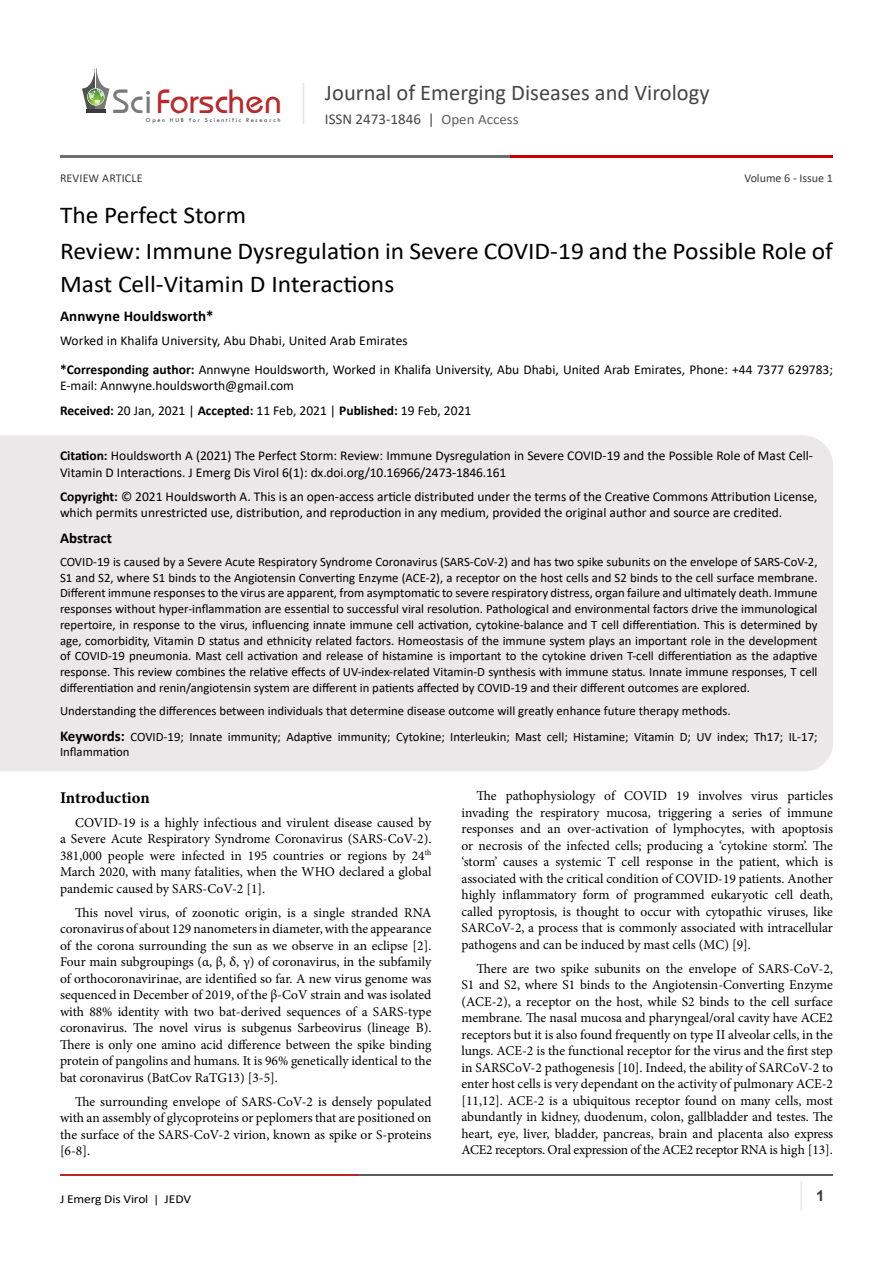
<style>
.page{position:relative;width:893px;height:1263px;background:#fff}
.page>*{position:absolute;margin:0;border:0;box-sizing:border-box;transform-origin:0 0}
.t1{font:35.1px "Opal";color:#b8292c}
.t2{font:24.15px/33px "Calibri";color:#000;scale:1.05 1}
.t3{font:22.5px "Calibri";color:#474646}
.heading_1{font:700 16.5px "Minion Pro";letter-spacing:-.005em;color:#000}
.t4{font:700 15px "Calibri";letter-spacing:.01em;color:#000}
.t5{font:15px "Calibri";color:#474646}
.t6{font:700 15px "Arial";color:#3c3a3b}
.t7{font:13.5px/16.5px "Minion Pro";color:#000;text-align:justify}
.t8{font:13.5px/16.5px "Calibri";color:#000}
.t9{font:12.75px/15.8px "Calibri";color:#000;text-align:justify}
.t10{font:12.15px "Calibri";letter-spacing:-.01em;color:#000;scale:1.11 1}
.t11{font:12px "Calibri";letter-spacing:.005em;color:#3c3a3b}
.t12{font:6.15px "Tw Cen";letter-spacing:.28em;color:#3a3a3a}
.s1{color:#7a7a7b}
.s2{font-size:14.25px;color:#605f5f}
.s3{font-weight:700}
.s4{font-weight:700;font-size:15px}
.s5{font-family:"Arial";font-size:10.8px}
</style>
<div class="page">
<hr style="left:86px;top:109px;width:19px;height:4px;background:#3a3a3a">
<svg style="left:82px;top:68px;width:27px;height:41px"></svg>
<hr style="left:303px;top:83px;width:1px;height:41px;background:#e4e5e9">
<hr style="left:800px;top:1181px;width:2px;height:29px;background:#eae8e8">
<hr style="left:60px;top:1174px;width:300px;height:2px;background:#b9282c">
<hr style="left:359px;top:1174px;width:474px;height:2px;background:#5d5e60">
<hr style="left:60px;top:155px;width:535px;height:2px;background:#6e6d6d">
<hr style="left:511px;top:155px;width:322px;height:2px;background:#ca0000">
<div style="left:0;top:435px;width:833px;height:336px;background:#eae8e8"></div>
<h1 class="t1" style="left:113px;top:80px;width:171px"><span class="s1">Sci</span>Forschen</h1>
<p class="t12" style="left:146px;top:116px;width:136px">Open HUB for Scientific Research</p>
<h3 class="t3" style="left:325px;top:77px;width:386px">Journal of Emerging Diseases and Virology</h3>
<p class="t5" style="left:325px;top:109px;width:195px">ISSN 2473-1846 | <span class="s2">Open Access</span></p>
<p class="t11" style="left:744px;top:170px;width:90px">Volume 6 - Issue 1</p>
<p class="t11" style="left:60px;top:170px;width:84px">REVIEW ARTICLE</p>
<p class="t2" style="left:60px;top:198px;width:179px">The Perfect Storm</p>
<p class="t2" style="left:60px;top:234px;width:738px">Review: Immune Dysregulation in Severe COVID-19 and the Possible Role of<br>Mast Cell-Vitamin D Interactions</p>
<p class="t4" style="left:60px;top:305px;width:155px">Annwyne Houldsworth*</p>
<p class="t8" style="left:60px;top:331px;width:349px">Worked in Khalifa University, Abu Dhabi, United Arab Emirates</p>
<p class="t8" style="left:60px;top:361px;width:774px"><span class="s3">*Corresponding author:</span> Annwyne Houldsworth, Worked in Khalifa University, Abu Dhabi, United Arab Emirates, Phone: +44 7377 629783;<br>E-mail: Annwyne.houldsworth@gmail.com</p>
<p class="t8" style="left:60px;top:402px;width:413px"><span class="s3">Received:</span> 20 Jan, 2021 | <span class="s3">Accepted:</span> 11 Feb, 2021 | <span class="s3">Published:</span> 19 Feb, 2021</p>
<p class="t8" style="left:60px;top:447px;width:754px"><span class="s3">Citation:</span> Houldsworth A (2021) The Perfect Storm: Review: Immune Dysregulation in Severe COVID-19 and the Possible Role of Mast Cell-<br>Vitamin D Interactions. J Emerg Dis Virol 6(1): dx.doi.org/10.16966/2473-1846.161</p>
<p class="t8" style="left:60px;top:488px;width:759px"><span class="s3">Copyright:</span> © 2021 Houldsworth A. This is an open-access article distributed under the terms of the Creative Commons Attribution License, which permits unrestricted use, distribution, and reproduction in any medium, provided the original author and source are credited.</p>
<p class="t4" style="left:60px;top:527px;width:53px">Abstract</p>
<p class="t9" style="left:60px;top:553px;width:759px">COVID-19 is caused by a Severe Acute Respiratory Syndrome Coronavirus (SARS-CoV-2) and has two spike subunits on the envelope of SARS-CoV-2, S1 and S2, where S1 binds to the Angiotensin Converting Enzyme (ACE-2), a receptor on the host cells and S2 binds to the cell surface membrane.<br>Different immune responses to the virus are apparent, from asymptomatic to severe respiratory distress, organ failure and ultimately death. Immune responses without hyper-inflammation are essential to successful viral resolution. Pathological and environmental factors drive the immunological repertoire, in response to the virus, influencing innate immune cell activation, cytokine-balance and T cell differentiation. This is determined by age, comorbidity, Vitamin D status and ethnicity related factors. Homeostasis of the immune system plays an important role in the development of COVID-19 pneumonia. Mast cell activation and release of histamine is important to the cytokine driven T-cell differentiation as the adaptive response. This review combines the relative effects of UV-index-related Vitamin-D synthesis with immune status. Innate immune responses, T cell differentiation and renin/angiotensin system are different in patients affected by COVID-19 and their different outcomes are explored.</p>
<p class="t9" style="left:60px;top:703px;width:672px">Understanding the differences between individuals that determine disease outcome will greatly enhance future therapy methods.</p>
<p class="t9" style="left:60px;top:728px;width:759px"><span class="s4">Keywords:</span> COVID-19; Innate immunity; Adaptive immunity; Cytokine; Interleukin; Mast cell; Histamine; Vitamin D; UV index; Th17; IL-17;<br>Inflammation</p>
<p class="heading_1" style="left:60px;top:786px;width:91px">Introduction</p>
<p class="t7" style="left:60px;top:814px;width:373px;text-indent:15px">COVID-19 is a highly infectious and virulent disease caused by a Severe Acute Respiratory Syndrome Coronavirus (SARS-CoV-2).<br>381,000 people were infected in 195 countries or regions by 24<sup>th </sup>March 2020, with many fatalities, when the WHO declared a global pandemic caused by SARS-CoV-2 [1].</p>
<p class="t7" style="left:60px;top:904px;width:373px;text-indent:15px">This novel virus, of zoonotic origin, is a single stranded RNA coronavirus of about 129 nanometers in diameter, with the appearance of the corona surrounding the sun as we observe in an eclipse [2].<br>Four main subgroupings (α, β, δ, γ) of coronavirus, in the subfamily of orthocoronavirinae, are identified so far. A new virus genome was sequenced in December of 2019, of the β-CoV strain and was isolated with 88% identity with two bat-derived sequences of a SARS-type coronavirus. The novel virus is subgenus Sarbeovirus (lineage B).<br>There is only one amino acid difference between the spike binding protein of pangolins and humans. It is 96% genetically identical to the bat coronavirus (BatCov RaTG13) [3-5].</p>
<p class="t7" style="left:60px;top:1093px;width:373px;text-indent:15px">The surrounding envelope of SARS-CoV-2 is densely populated with an assembly of glycoproteins or peplomers that are positioned on the surface of the SARS-CoV-2 virion, known as spike or S-proteins [6-8].</p>
<p class="t7" style="left:461px;top:788px;width:373px;text-indent:15px">The pathophysiology of COVID 19 involves virus particles invading the respiratory mucosa, triggering a series of immune responses and an over-activation of lymphocytes, with apoptosis or necrosis of the infected cells; producing a ‘cytokine storm’. The ‘storm’ causes a systemic T cell response in the patient, which is associated with the critical condition of COVID-19 patients. Another highly inflammatory form of programmed eukaryotic cell death, called pyroptosis, is thought to occur with cytopathic viruses, like SARCoV-2, a process that is commonly associated with intracellular pathogens and can be induced by mast cells (MC) [9].</p>
<p class="t7" style="left:461px;top:960px;width:373px;text-indent:15px">There are two spike subunits on the envelope of SARS-CoV-2, S1 and S2, where S1 binds to the Angiotensin-Converting Enzyme (ACE-2), a receptor on the host, while S2 binds to the cell surface membrane. The nasal mucosa and pharyngeal/oral cavity have ACE2 receptors but it is also found frequently on type II alveolar cells, in the lungs. ACE-2 is the functional receptor for the virus and the first step in SARSCoV-2 pathogenesis [10]. Indeed, the ability of SARCoV-2 to enter host cells is very dependant on the activity of pulmonary ACE-2 [11,12]. ACE-2 is a ubiquitous receptor found on many cells, most abundantly in kidney, duodenum, colon, gallbladder and testes. The heart, eye, liver, bladder, pancreas, brain and placenta also express ACE2 receptors. Oral expression of the ACE2 receptor RNA is high [13].</p>
<p class="t10" style="left:60px;top:1190px;width:120px">J Emerg Dis Virol <span class="s5">|</span> JEDV</p>
<p class="t6" style="left:816px;top:1185px;width:10px">1</p>
</div>
